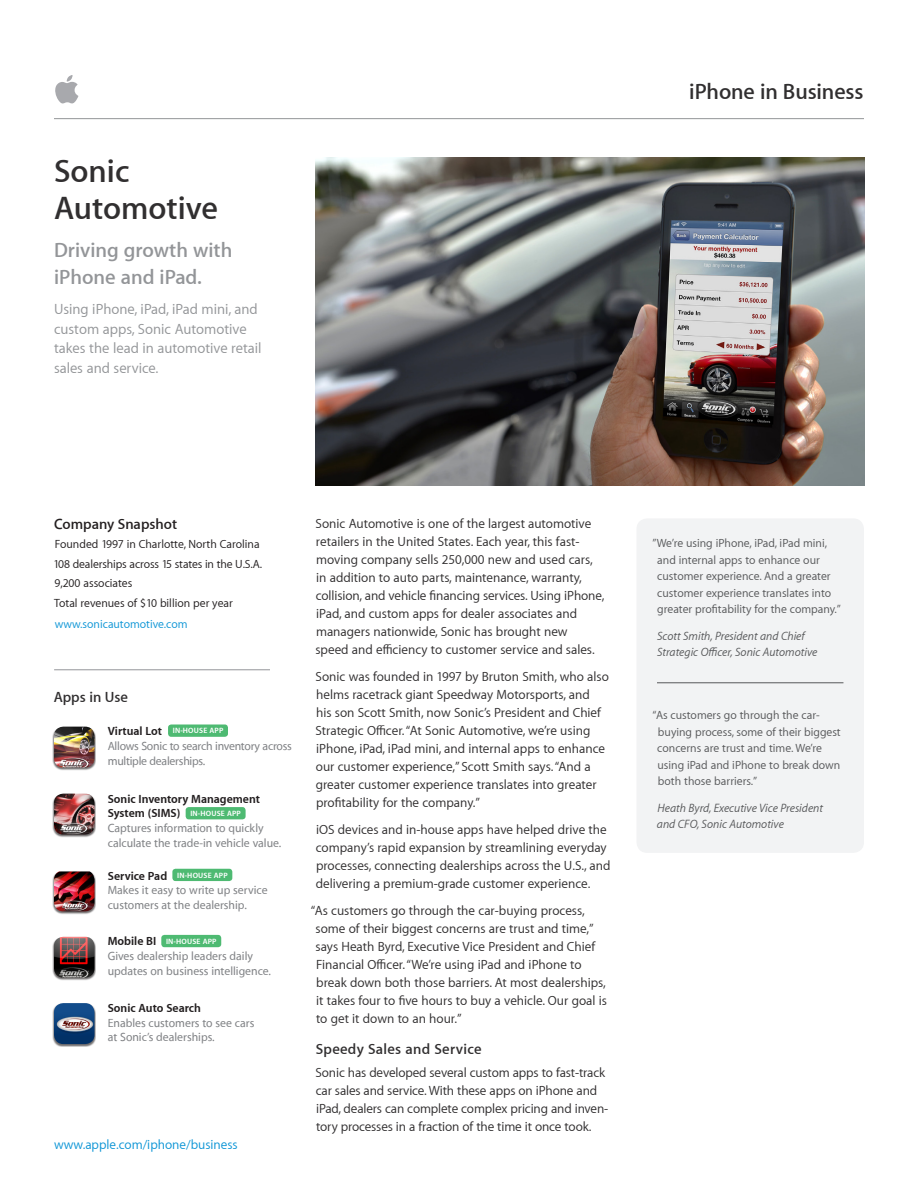
<style>
.page{position:relative;width:918px;height:1188px;background:#fff}
.page>*{position:absolute;margin:0;border:0;box-sizing:border-box;transform-origin:0 0}
.headline{font:600 33px/37.5px "Myriad Set";color:#312f30}
.headline-2{font:600 22.5px "Myriad Set";letter-spacing:-.005em;color:#312f30}
.headline-3{font:600 21px/27px "Myriad Set";color:#939598}
.headline-4{font:15px/19.5px "Myriad Set Text";color:#939598}
.subhead{font:600 15px "Myriad Set";letter-spacing:.02em;color:#312f30}
.subhead-2{font:600 15px "Myriad Set";color:#231f20}
.subhead-3{font:600 15px "Myriad Set";color:#312f30}
.body{font:13.5px/18px "Myriad Set Text";color:#312f30}
.body-2{font:13.5px "Myriad Set Text";color:#0f96d6}
.pull_quote{font:12px/16.5px "Myriad Set Text";color:#57585a}
.body_black{font:500 12px/14.7px "Myriad Set";color:#808285}
.Paragraph_Style_2{font:12px/21px "Myriad Set Text";color:#231f20}
.pull_quote_author{font:italic 12px/16.5px "Myriad Set Text";color:#57585a}
.body_blue{font:700 12px/14.7px "Myriad Set";color:#231f20}
.body_black-2{font:500 12px/15px "Myriad Set";letter-spacing:-.02em;color:#808285}
.subhead-4{font:700 7.8px "Myriad Set";letter-spacing:.02em;color:#fff}
.s1{color:#0f96d6}
.s2{font-weight:700;color:#231f20}
</style>
<div class="page">
<img style="left:315px;top:158px;width:549px;height:328px">
<svg style="left:55px;top:75px;width:23px;height:28px"></svg>
<hr style="left:54px;top:118px;width:810px;height:1px;background:#939598">
<div style="left:636px;top:518px;width:228px;height:335px;background:#f2f3f4;border-radius:11px"></div>
<hr style="left:657px;top:683px;width:186px;height:1px;background:#57585a">
<hr style="left:54px;top:670px;width:216px;height:1px;background:#939598">
<div style="left:53px;top:937px;width:43px;height:44px;background:#231f20;opacity:.65"></div>
<img style="left:54px;top:937px;width:40px;height:41px">
<div style="left:53px;top:1003px;width:43px;height:44px;background:#231f20;opacity:.65"></div>
<img style="left:54px;top:1003px;width:40px;height:41px">
<div style="left:53px;top:794px;width:43px;height:44px;background:#231f20;opacity:.65"></div>
<img style="left:54px;top:794px;width:40px;height:41px">
<div style="left:53px;top:727px;width:43px;height:44px;background:#231f20;opacity:.65"></div>
<img style="left:54px;top:727px;width:40px;height:41px">
<div style="left:53px;top:872px;width:43px;height:42px;background:#231f20;opacity:.65"></div>
<img style="left:54px;top:871px;width:40px;height:40px">
<div style="left:168px;top:724px;width:60px;height:13px;background:#4eba72;border-radius:3px"></div>
<div style="left:186px;top:807px;width:60px;height:12px;background:#4eba72;border-radius:3px"></div>
<div style="left:172px;top:869px;width:60px;height:12px;background:#4eba72;border-radius:3px"></div>
<div style="left:161px;top:935px;width:60px;height:12px;background:#4eba72;border-radius:3px"></div>
<p class="headline" style="left:54px;top:151px;width:166px">Sonic<br>Automotive</p>
<p class="headline-3" style="left:54px;top:236px;width:180px">Driving growth with iPhone and iPad.</p>
<p class="headline-4" style="left:54px;top:299px;width:209px">Using iPhone, iPad, iPad mini, and custom apps, Sonic Automotive takes the lead in automotive retail sales and service.</p>
<p class="headline-2" style="left:689px;top:78px;width:176px">iPhone in Business</p>
<p class="subhead-2" style="left:54px;top:515px;width:124px">Company Snapshot</p>
<p class="Paragraph_Style_2" style="left:55px;top:534px;width:206px">Founded 1997 in Charlotte, North Carolina</p>
<p class="Paragraph_Style_2" style="left:53px;top:553px;width:210px">108 dealerships across 15 states in the U.S.A.</p>
<p class="Paragraph_Style_2" style="left:54px;top:573px;width:79px">9,200 associates</p>
<p class="Paragraph_Style_2" style="left:54px;top:592px;width:180px">Total revenues of $10 billion per year <span class="s1">www.sonicautomotive.com</span></p>
<p class="subhead-3" style="left:54px;top:688px;width:76px">Apps in Use</p>
<p class="body_black-2" style="left:108px;top:723px;width:186px"><span class="s2">Virtual Lot<br></span>Allows Sonic to search inventory across multiple dealerships.</p>
<p class="subhead-4" style="left:173px;top:726px;width:52px">IN-HOUSE APP</p>
<p class="body_blue" style="left:108px;top:791px;width:154px">Sonic Inventory Management<br>System (SIMS)</p>
<p class="body_black" style="left:108px;top:821px;width:175px">Captures information to quickly calculate the trade-in vehicle value.</p>
<p class="subhead-4" style="left:190px;top:808px;width:52px">IN-HOUSE APP</p>
<p class="body_blue" style="left:108px;top:868px;width:61px">Service Pad</p>
<p class="body_black" style="left:108px;top:883px;width:161px">Makes it easy to write up service customers at the dealership.</p>
<p class="subhead-4" style="left:177px;top:870px;width:52px">IN-HOUSE APP</p>
<p class="body_blue" style="left:108px;top:934px;width:50px">Mobile BI</p>
<p class="body_black" style="left:108px;top:949px;width:165px">Gives dealership leaders daily updates on business intelligence.</p>
<p class="subhead-4" style="left:166px;top:936px;width:52px">IN-HOUSE APP</p>
<p class="body_blue" style="left:108px;top:1000px;width:95px">Sonic Auto Search</p>
<p class="body_black" style="left:108px;top:1015px;width:148px">Enables customers to see cars at Sonic’s dealerships.</p>
<p class="body-2" style="left:54px;top:1136px;width:185px">www.apple.com/iphone/business</p>
<p class="body" style="left:316px;top:514px;width:290px">Sonic Automotive is one of the largest automotive retailers in the United States. Each year, this fast&shy;moving company sells 250,000 new and used cars, in addition to auto parts, maintenance, warranty, collision, and vehicle financing services. Using iPhone, iPad, and custom apps for dealer associates and managers nationwide, Sonic has brought new<br>speed and efficiency to customer service and sales.</p>
<p class="body" style="left:316px;top:667px;width:295px">Sonic was founded in 1997 by Bruton Smith, who also helms racetrack giant Speedway Motorsports, and<br>his son Scott Smith, now Sonic’s President and Chief Strategic Officer. “At Sonic Automotive, we’re using iPhone, iPad, iPad mini, and internal apps to enhance our customer experience,” Scott Smith says. “And a greater customer experience translates into greater profitability for the company.”</p>
<p class="body" style="left:316px;top:820px;width:296px">iOS devices and in-house apps have helped drive the company’s rapid expansion by streamlining everyday processes, connecting dealerships across the U.S., and delivering a premium-grade customer experience.</p>
<p class="body" style="left:316px;top:901px;width:293px;text-indent:-5px">“As customers go through the car-buying process, some of their biggest concerns are trust and time,” says Heath Byrd, Executive Vice President and Chief Financial Officer. “We’re using iPad and iPhone to break down both those barriers. At most dealerships, it takes four to five hours to buy a vehicle. Our goal is to get it down to an hour.”</p>
<p class="subhead" style="left:316px;top:1040px;width:167px">Speedy Sales and Service</p>
<p class="body" style="left:316px;top:1063px;width:294px">Sonic has developed several custom apps to fast-track car sales and service. With these apps on iPhone and iPad, dealers can complete complex pricing and inven&shy;tory processes in a fraction of the time it once took.</p>
<p class="pull_quote" style="left:657px;top:535px;width:185px;text-indent:-5px">”We’re using iPhone, iPad, iPad mini, and internal apps to enhance our customer experience. And a greater customer experience translates into greater profitability for the company.”</p>
<p class="pull_quote_author" style="left:657px;top:627px;width:162px">Scott Smith, President and Chief<br>Strategic Officer, Sonic Automotive</p>
<p class="pull_quote" style="left:657px;top:707px;width:185px;text-indent:-5px">“As customers go through the car&shy;buying process, some of their biggest concerns are trust and time. We’re using iPad and iPhone to break down both those barriers.”</p>
<p class="pull_quote_author" style="left:657px;top:799px;width:168px">Heath Byrd, Executive Vice President and CFO, Sonic Automotive</p>
</div>
